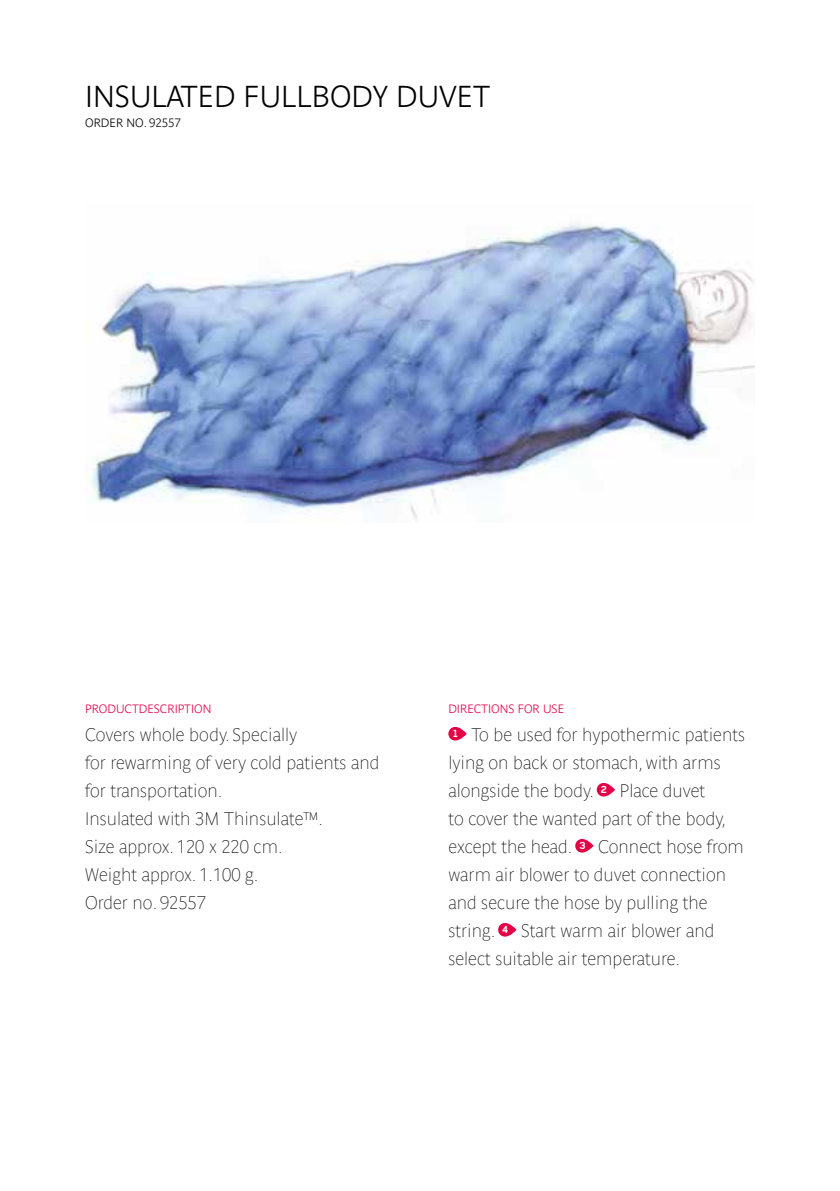
<style>
.page{position:relative;width:840px;height:1191px;background:#fff}
.page>*{position:absolute;margin:0;border:0;box-sizing:border-box;transform-origin:0 0}
.t1{font:700 30px "Parisine Clair";color:#000}
.t2{font:18px/28px "Parisine Clair";color:#000}
.t3{font:700 12px "Parisine Clair";color:#e50046}
.t4{font:700 12px "Parisine Clair";color:#000}
</style>
<div class="page">
<img style="left:85px;top:224px;width:669px;height:296px">
<svg style="left:448px;top:727px;width:18px;height:13px"></svg>
<svg style="left:596px;top:783px;width:18px;height:13px"></svg>
<svg style="left:575px;top:839px;width:18px;height:13px"></svg>
<svg style="left:498px;top:923px;width:18px;height:13px"></svg>
<h1 class="t1" style="left:85px;top:79px;width:406px">INSULATED FULLBODY DUVET</h1>
<p class="t4" style="left:85px;top:116px;width:97px">ORDER NO. 92557</p>
<p class="t3" style="left:85px;top:701px;width:128px">PRODUCTDESCRIPTION</p>
<p class="t2" style="left:85px;top:720px;width:296px">Covers whole body. Specially<br>for rewarming of very cold patients and for transportation.<br>Insulated with 3M Thinsulate™.<br>Size approx. 120 x 220 cm.<br>Weight approx. 1.100 g.<br>Order no. 92557</p>
<p class="t3" style="left:448px;top:701px;width:117px">DIRECTIONS FOR USE</p>
<p class="t2" style="left:448px;top:720px;width:298px"><sup>1</sup> To be used for hypothermic patients lying on back or stomach, with arms alongside the body. <sup>2</sup> Place duvet<br>to cover the wanted part of the body, except the head. <sup>3</sup> Connect hose from warm air blower to duvet connection and secure the hose by pulling the string. <sup>4</sup> Start warm air blower and select suitable air temperature.</p>
</div>
